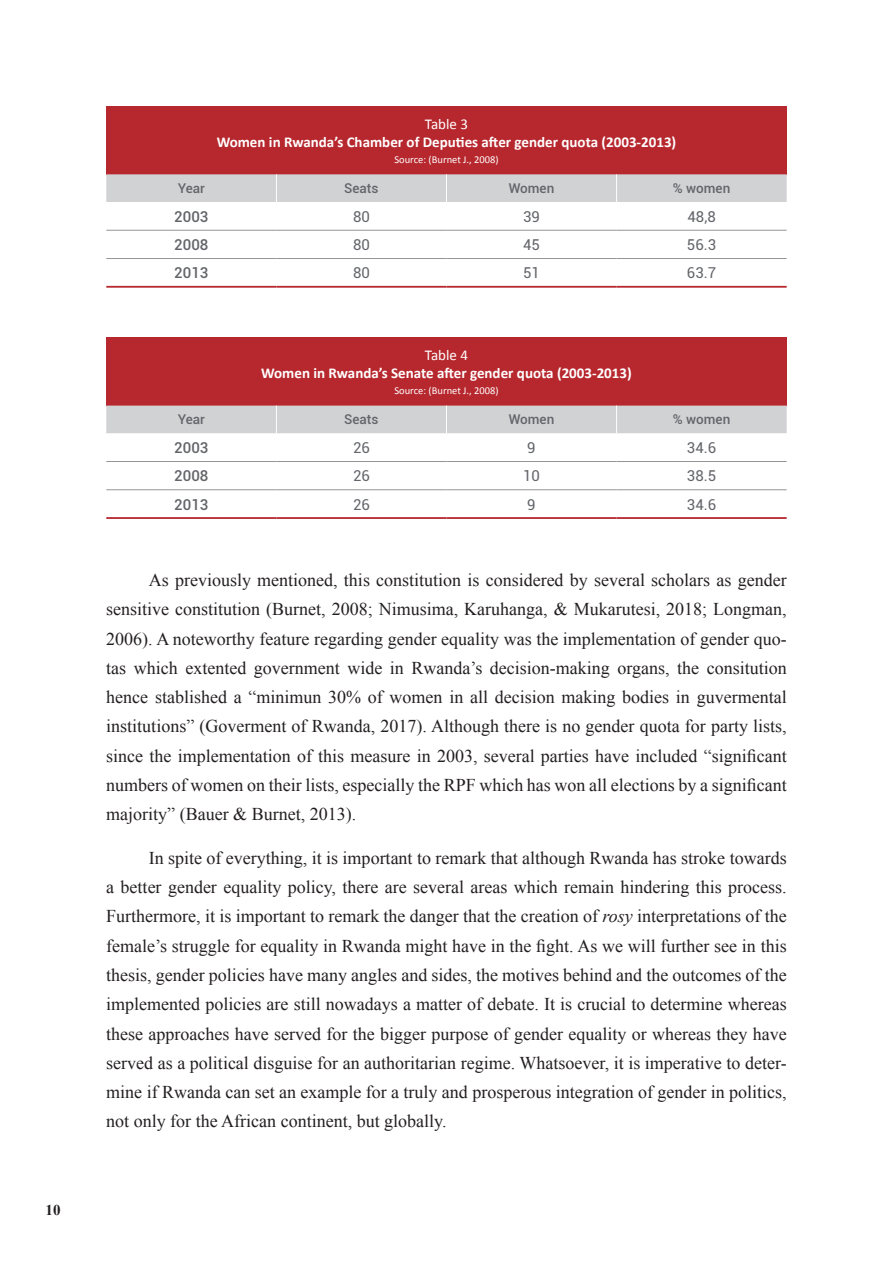
<style>
.page{position:relative;width:893px;height:1263px;background:#fff}
.page>*{position:absolute;margin:0;border:0;box-sizing:border-box;transform-origin:0 0}
.Normal__Web{font:18px/29.2px "Times New Roman";color:#231f20;text-align:justify}
.t1{font:700 15px "Calibri";color:#fff}
.t2{font:15px "Roboto";color:#63656a}
.t3{font:500 15px "Roboto";color:#63656a}
.t4{font:15px "Calibri";color:#fff}
.t5{font:700 15px "Times New Roman";color:#231f20}
.t6{font:500 13.5px "Roboto";color:#63656a}
.t7{font:10.5px "Calibri";color:#fff}
.s1{font-style:italic}
</style>
<div class="page">
<div style="left:106px;top:106px;width:681px;height:68px;background:#b7282e"></div>
<div style="left:106px;top:174px;width:681px;height:28px;background:#d1d2d4"></div>
<hr style="left:106px;top:230px;width:170px;height:1px;background:#939598">
<hr style="left:276px;top:230px;width:170px;height:1px;background:#939598">
<hr style="left:446px;top:230px;width:171px;height:1px;background:#939598">
<hr style="left:617px;top:230px;width:170px;height:1px;background:#939598">
<hr style="left:106px;top:258px;width:170px;height:1px;background:#939598">
<hr style="left:276px;top:258px;width:170px;height:1px;background:#939598">
<hr style="left:446px;top:258px;width:171px;height:1px;background:#939598">
<hr style="left:617px;top:258px;width:170px;height:1px;background:#939598">
<hr style="left:106px;top:286px;width:170px;height:2px;background:#b7282e">
<hr style="left:276px;top:286px;width:170px;height:2px;background:#b7282e">
<hr style="left:446px;top:286px;width:171px;height:2px;background:#b7282e">
<hr style="left:617px;top:286px;width:170px;height:2px;background:#b7282e">
<div style="left:106px;top:338px;width:681px;height:68px;background:#b7282e"></div>
<div style="left:106px;top:406px;width:681px;height:27px;background:#d1d2d4"></div>
<hr style="left:106px;top:461px;width:170px;height:1px;background:#939598">
<hr style="left:276px;top:461px;width:170px;height:1px;background:#939598">
<hr style="left:446px;top:461px;width:171px;height:1px;background:#939598">
<hr style="left:617px;top:461px;width:170px;height:1px;background:#939598">
<hr style="left:106px;top:489px;width:170px;height:1px;background:#939598">
<hr style="left:276px;top:489px;width:170px;height:1px;background:#939598">
<hr style="left:446px;top:489px;width:171px;height:1px;background:#939598">
<hr style="left:617px;top:489px;width:170px;height:1px;background:#939598">
<hr style="left:106px;top:517px;width:170px;height:2px;background:#b7282e">
<hr style="left:276px;top:517px;width:170px;height:2px;background:#b7282e">
<hr style="left:446px;top:517px;width:171px;height:2px;background:#b7282e">
<hr style="left:617px;top:517px;width:170px;height:2px;background:#b7282e">
<p class="t5" style="left:46px;top:1199px;width:16px">10</p>
<p class="t4" style="left:425px;top:114px;width:45px">Table 3</p>
<p class="t1" style="left:217px;top:132px;width:461px">Women in Rwanda’s Chamber of Deputies after gender quota (2003-2013)</p>
<p class="t7" style="left:394px;top:153px;width:106px">Source: (Burnet J., 2008)</p>
<p class="t6" style="left:178px;top:179px;width:29px">Year</p>
<p class="t6" style="left:344px;top:179px;width:36px">Seats</p>
<p class="t6" style="left:509px;top:179px;width:47px">Women</p>
<p class="t6" style="left:673px;top:179px;width:59px">% women</p>
<p class="t3" style="left:174px;top:206px;width:36px">2003</p>
<p class="t2" style="left:353px;top:206px;width:18px">80</p>
<p class="t2" style="left:523px;top:206px;width:18px">39</p>
<p class="t2" style="left:687px;top:206px;width:30px">48,8</p>
<p class="t3" style="left:174px;top:234px;width:36px">2008</p>
<p class="t2" style="left:353px;top:234px;width:18px">80</p>
<p class="t2" style="left:523px;top:234px;width:18px">45</p>
<p class="t2" style="left:687px;top:234px;width:31px">56.3</p>
<p class="t3" style="left:174px;top:262px;width:36px">2013</p>
<p class="t2" style="left:353px;top:262px;width:18px">80</p>
<p class="t2" style="left:523px;top:262px;width:18px">51</p>
<p class="t2" style="left:687px;top:262px;width:31px">63.7</p>
<p class="t4" style="left:425px;top:345px;width:45px">Table 4</p>
<p class="t1" style="left:261px;top:363px;width:372px">Women in Rwanda’s Senate after gender quota (2003-2013)</p>
<p class="t7" style="left:394px;top:384px;width:106px">Source: (Burnet J., 2008)</p>
<p class="t6" style="left:178px;top:410px;width:29px">Year</p>
<p class="t6" style="left:344px;top:410px;width:36px">Seats</p>
<p class="t6" style="left:509px;top:410px;width:47px">Women</p>
<p class="t6" style="left:673px;top:410px;width:59px">% women</p>
<p class="t3" style="left:174px;top:437px;width:36px">2003</p>
<p class="t2" style="left:353px;top:437px;width:18px">26</p>
<p class="t2" style="left:527px;top:437px;width:10px">9</p>
<p class="t2" style="left:687px;top:437px;width:31px">34.6</p>
<p class="t3" style="left:174px;top:465px;width:36px">2008</p>
<p class="t2" style="left:353px;top:465px;width:18px">26</p>
<p class="t2" style="left:523px;top:465px;width:18px">10</p>
<p class="t2" style="left:687px;top:465px;width:31px">38.5</p>
<p class="t3" style="left:174px;top:494px;width:36px">2013</p>
<p class="t2" style="left:353px;top:494px;width:18px">26</p>
<p class="t2" style="left:527px;top:494px;width:10px">9</p>
<p class="t2" style="left:687px;top:494px;width:31px">34.6</p>
<p class="Normal__Web" style="left:106px;top:565px;width:682px;text-indent:43px">As previously mentioned, this constitution is considered by several scholars as gender sensitive constitution (Burnet, 2008; Nimusima, Karuhanga, &amp; Mukarutesi, 2018; Longman, 2006). A noteworthy feature regarding gender equality was the implementation of gender quo&shy;tas which extented government wide in Rwanda’s decision-making organs, the consitution hence stablished a “minimun 30% of women in all decision making bodies in guvermental institutions” (Goverment of Rwanda, 2017). Although there is no gender quota for party lists, since the implementation of this measure in 2003, several parties have included “significant numbers of women on their lists, especially the RPF which has won all elections by a significant majority” (Bauer &amp; Burnet, 2013).</p>
<p class="Normal__Web" style="left:106px;top:843px;width:682px;text-indent:43px">In spite of everything, it is important to remark that although Rwanda has stroke towards a better gender equality policy, there are several areas which remain hindering this process.<br>Furthermore, it is important to remark the danger that the creation of <span class="s1">rosy</span> interpretations of the female’s struggle for equality in Rwanda might have in the fight. As we will further see in this thesis, gender policies have many angles and sides, the motives behind and the outcomes of the implemented policies are still nowadays a matter of debate. It is crucial to determine whereas these approaches have served for the bigger purpose of gender equality or whereas they have served as a political disguise for an authoritarian regime. Whatsoever, it is imperative to deter&shy;mine if Rwanda can set an example for a truly and prosperous integration of gender in politics, not only for the African continent, but globally.</p>
</div>
